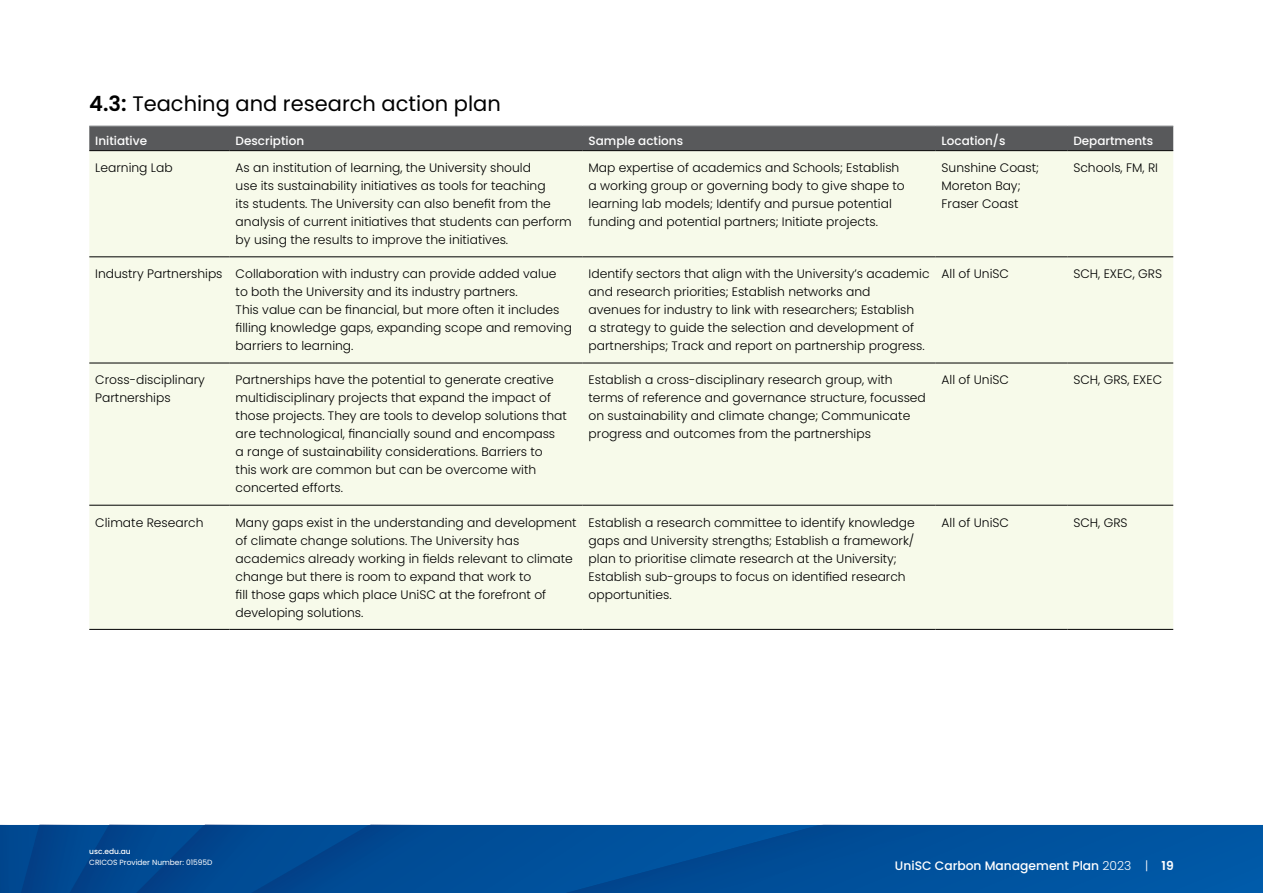
<style>
.page{position:relative;width:1263px;height:893px;background:#fff}
.page>*{position:absolute;margin:0;border:0;box-sizing:border-box;transform-origin:0 0}
.t1{font:21px "Poppins";color:#000}
.t2{font:300 12.3px/18px "Poppins";color:#000}
.t3{font:500 12.3px "Poppins";color:#fff}
.t4{font:500 12px "Poppins";color:#fff}
.t5{font:7.5px "Poppins";color:#fff}
.t6{font:500 7.5px "Poppins";color:#fff}
.s1{font-weight:600}
.s2{font-weight:300}
</style>
<div class="page">
<div style="left:872px;top:825px;width:391px;height:68px;background:#0054a0"></div>
<div style="left:820px;top:825px;width:52px;height:68px;background:#004e99"></div>
<svg style="left:0;top:825px;width:820px;height:68px;background:#004a94"></svg>
<div style="left:89px;top:127px;width:1084px;height:23px;background:#58595b"></div>
<div style="left:89px;top:151px;width:1084px;height:478px;background:#f7faea"></div>
<hr style="left:89px;top:257px;width:141px;height:1px;background:#000">
<hr style="left:230px;top:257px;width:353px;height:1px;background:#000">
<hr style="left:583px;top:257px;width:352px;height:1px;background:#000">
<hr style="left:935px;top:257px;width:132px;height:1px;background:#000">
<hr style="left:1067px;top:257px;width:106px;height:1px;background:#000">
<hr style="left:89px;top:363px;width:141px;height:1px;background:#000">
<hr style="left:230px;top:363px;width:353px;height:1px;background:#000">
<hr style="left:583px;top:363px;width:352px;height:1px;background:#000">
<hr style="left:935px;top:363px;width:132px;height:1px;background:#000">
<hr style="left:1067px;top:363px;width:106px;height:1px;background:#000">
<hr style="left:89px;top:505px;width:141px;height:1px;background:#000">
<hr style="left:230px;top:505px;width:353px;height:1px;background:#000">
<hr style="left:583px;top:505px;width:352px;height:1px;background:#000">
<hr style="left:935px;top:505px;width:132px;height:1px;background:#000">
<hr style="left:1067px;top:505px;width:106px;height:1px;background:#000">
<hr style="left:89px;top:629px;width:141px;height:1px;background:#000">
<hr style="left:230px;top:629px;width:353px;height:1px;background:#000">
<hr style="left:583px;top:629px;width:352px;height:1px;background:#000">
<hr style="left:935px;top:629px;width:132px;height:1px;background:#000">
<hr style="left:1067px;top:629px;width:106px;height:1px;background:#000">
<hr style="left:89px;top:126px;width:141px;height:1px;background:#939598">
<hr style="left:230px;top:126px;width:353px;height:1px;background:#939598">
<hr style="left:583px;top:126px;width:352px;height:1px;background:#939598">
<hr style="left:935px;top:126px;width:132px;height:1px;background:#939598">
<hr style="left:1067px;top:126px;width:106px;height:1px;background:#939598">
<hr style="left:89px;top:150px;width:141px;height:1px;background:#000">
<hr style="left:230px;top:150px;width:353px;height:1px;background:#000">
<hr style="left:583px;top:150px;width:352px;height:1px;background:#000">
<hr style="left:935px;top:150px;width:132px;height:1px;background:#000">
<hr style="left:1067px;top:150px;width:106px;height:1px;background:#000">
<h1 class="t1" style="left:89px;top:92px;width:413px"><span class="s1">4.3:</span> Teaching and research action plan</h1>
<p class="t4" style="left:95px;top:133px;width:53px">Initiative</p>
<p class="t4" style="left:236px;top:133px;width:70px">Description</p>
<p class="t4" style="left:589px;top:133px;width:96px">Sample actions</p>
<p class="t4" style="left:941px;top:133px;width:65px">Location/s</p>
<p class="t4" style="left:1073px;top:133px;width:81px">Departments</p>
<p class="t2" style="left:95px;top:159px;width:79px">Learning Lab</p>
<p class="t2" style="left:236px;top:159px;width:338px">As an institution of learning, the University should<br>use its sustainability initiatives as tools for teaching<br>its students. The University can also benefit from the analysis of current initiatives that students can perform by using the results to improve the initiatives.</p>
<p class="t2" style="left:589px;top:159px;width:318px">Map expertise of academics and Schools; Establish a working group or governing body to give shape to learning lab models; Identify and pursue potential funding and potential partners; Initiate projects.</p>
<p class="t2" style="left:941px;top:159px;width:99px">Sunshine Coast;<br>Moreton Bay;<br>Fraser Coast</p>
<p class="t2" style="left:1073px;top:159px;width:86px">Schools, FM, RI</p>
<p class="t2" style="left:236px;top:265px;width:338px;text-indent:-140px">Industry Partnerships Collaboration with industry can provide added value<br>to both the University and its industry partners.<br>This value can be financial, but more often it includes filling knowledge gaps, expanding scope and removing barriers to learning.</p>
<p class="t2" style="left:589px;top:265px;width:342px">Identify sectors that align with the University’s academic and research priorities; Establish networks and<br>avenues for industry to link with researchers; Establish<br>a strategy to guide the selection and development of partnerships; Track and report on partnership progress.</p>
<p class="t2" style="left:941px;top:265px;width:69px">All of UniSC</p>
<p class="t2" style="left:1073px;top:265px;width:90px">SCH, EXEC, GRS</p>
<p class="t2" style="left:95px;top:371px;width:111px">Cross-disciplinary<br>Partnerships</p>
<p class="t2" style="left:236px;top:371px;width:333px">Partnerships have the potential to generate creative multidisciplinary projects that expand the impact of those projects. They are tools to develop solutions that are technological, financially sound and encompass<br>a range of sustainability considerations. Barriers to this work are common but can be overcome with concerted efforts.</p>
<p class="t2" style="left:589px;top:371px;width:339px">Establish a cross-disciplinary research group, with terms of reference and governance structure, focussed on sustainability and climate change; Communicate progress and outcomes from the partnerships</p>
<p class="t2" style="left:941px;top:371px;width:69px">All of UniSC</p>
<p class="t2" style="left:1073px;top:371px;width:90px">SCH, GRS, EXEC</p>
<p class="t2" style="left:95px;top:513px;width:110px">Climate Research</p>
<p class="t2" style="left:236px;top:513px;width:342px">Many gaps exist in the understanding and development of climate change solutions. The University has academics already working in fields relevant to climate change but there is room to expand that work to<br>fill those gaps which place UniSC at the forefront of developing solutions.</p>
<p class="t2" style="left:589px;top:513px;width:328px">Establish a research committee to identify knowledge gaps and University strengths; Establish a framework/ plan to prioritise climate research at the University; Establish sub-groups to focus on identified research opportunities.</p>
<p class="t2" style="left:941px;top:513px;width:69px">All of UniSC</p>
<p class="t2" style="left:1073px;top:513px;width:56px">SCH, GRS</p>
<p class="t6" style="left:89px;top:847px;width:43px">usc.edu.au</p>
<p class="t5" style="left:89px;top:858px;width:125px">CRICOS Provider Number: 01595D</p>
<p class="t3" style="left:895px;top:858px;width:280px">UniSC Carbon Management Plan <span class="s2">2023 |</span> <span class="s1">19</span></p>
</div>
